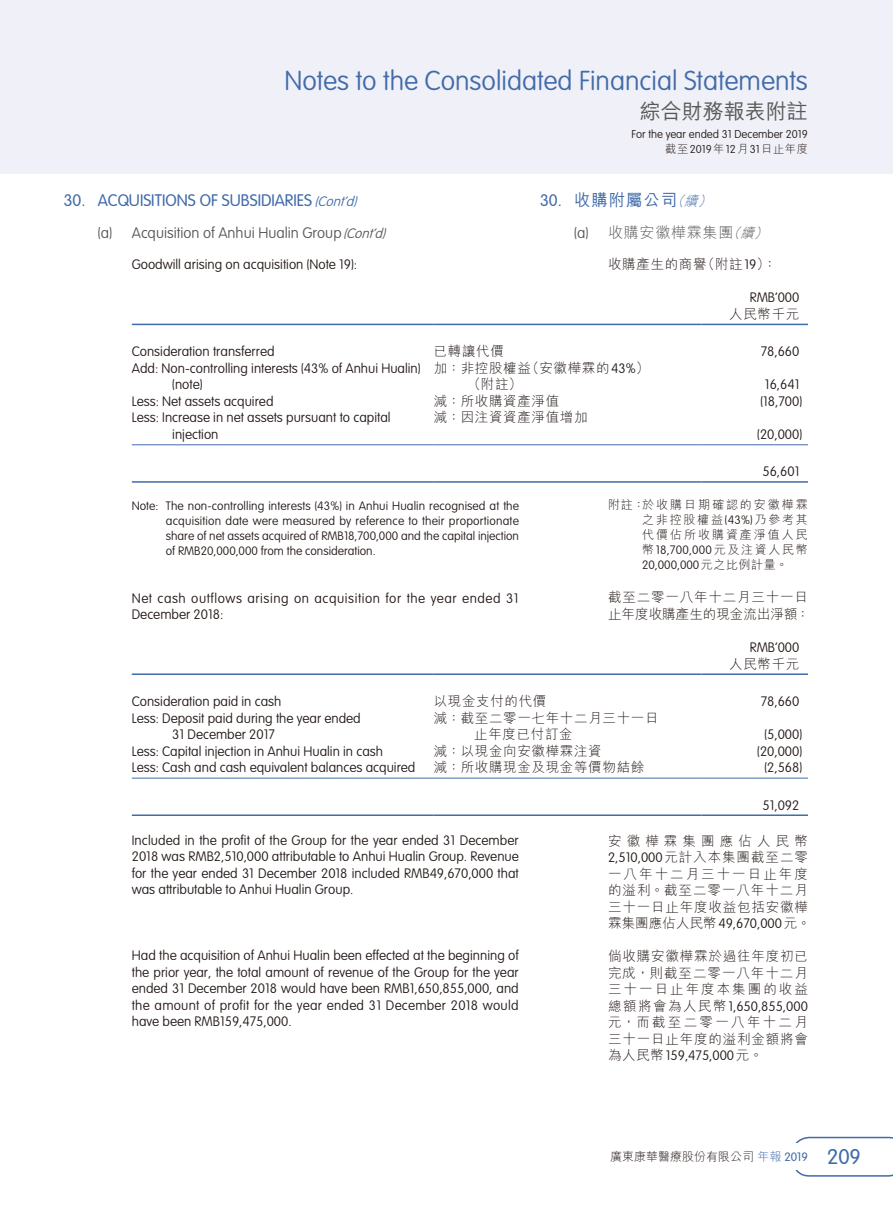
<style>
.page{position:relative;width:893px;height:1212px;background:#fff}
.page>*{position:absolute;margin:0;border:0;box-sizing:border-box;transform-origin:0 0}
.t1{font:100 27px "VAG Rounded Std";color:#416ba9}
.t2{font:500 21px "M Hei HK";color:#595857}
.t3{font:300 16.5px "VAG Rounded Std";color:#416ba9}
.t4{font:500 16.5px "M Hei HK";letter-spacing:.05em;color:#416ba9}
.t5{font:100 15px "VAG Rounded Std";color:#595857}
.t6{font:300 15px "M Hei HK";letter-spacing:.05em;color:#595857}
.t7{font:100 13.5px/16.5px "VAG Rounded Std";color:#231916}
.t8{font:300 13.5px/16.5px "M Hei HK";letter-spacing:.06em;color:#231916}
.t9{font:100 13.5px/16.5px "VAG Rounded Std";letter-spacing:.04em;color:#231916}
.t10{font:300 13.5px/16.5px "M Hei HK";letter-spacing:.035em;color:#231916}
.t11{font:100 12px/15px "VAG Rounded Std";color:#231916;text-align:justify}
.t12{font:300 12px/15px "M Hei HK";letter-spacing:.165em;color:#231916;text-align:justify}
.t13{font:300 12px "M Hei HK";color:#231916}
.t14{font:100 11.25px "VAG Rounded Std";color:#231916}
.t15{font:300 11.25px "M Hei HK";letter-spacing:.05em;color:#231916}
.s1{font-family:"VAG Rounded Std";font-weight:100}
.s2{font-weight:100;font-style:italic;font-size:13.5px}
.s3{font-style:italic;font-size:13.5px}
.s4{font-family:"VAG Rounded Std";font-weight:300}
.s5{font-weight:300;font-style:italic;font-size:13.5px}
.s6{font-family:"M Hei HK";font-weight:300}
.s7{color:#416ba9}
.s8{font-family:"VAG Rounded Std";color:#416ba9}
.s9{font-family:"VAG Rounded Std";font-size:21px;color:#416ba9}
</style>
<div class="page">
<div style="left:0;top:0;width:893px;height:174px;background:#eff0f8"></div>
<svg style="left:795px;top:1137px;width:98px;height:39px"></svg>
<div style="left:607px;top:1143px;width:201px;height:27px;background:#fff"></div>
<hr style="left:132px;top:324px;width:302px;height:1px;background:#416ba9">
<hr style="left:434px;top:324px;width:268px;height:1px;background:#416ba9">
<hr style="left:702px;top:324px;width:106px;height:1px;background:#416ba9">
<hr style="left:132px;top:444px;width:302px;height:1px;background:#416ba9">
<hr style="left:434px;top:444px;width:268px;height:1px;background:#416ba9">
<hr style="left:702px;top:444px;width:106px;height:1px;background:#416ba9">
<hr style="left:132px;top:481px;width:302px;height:2px;background:#416ba9">
<hr style="left:434px;top:481px;width:268px;height:2px;background:#416ba9">
<hr style="left:702px;top:481px;width:106px;height:2px;background:#416ba9">
<hr style="left:132px;top:673px;width:302px;height:2px;background:#416ba9">
<hr style="left:434px;top:673px;width:268px;height:2px;background:#416ba9">
<hr style="left:702px;top:673px;width:106px;height:2px;background:#416ba9">
<hr style="left:132px;top:778px;width:302px;height:1px;background:#416ba9">
<hr style="left:434px;top:778px;width:268px;height:1px;background:#416ba9">
<hr style="left:702px;top:778px;width:106px;height:1px;background:#416ba9">
<hr style="left:132px;top:814px;width:302px;height:2px;background:#416ba9">
<hr style="left:434px;top:814px;width:268px;height:2px;background:#416ba9">
<hr style="left:702px;top:814px;width:106px;height:2px;background:#416ba9">
<h1 class="t1" style="left:284px;top:66px;width:525px">Notes to the Consolidated Financial Statements</h1>
<h2 class="t2" style="left:640px;top:96px;width:170px">綜合財務報表附註</h2>
<p class="t14" style="left:632px;top:127px;width:178px">For the year ended 31 December 2019</p>
<p class="t15" style="left:665px;top:143px;width:144px">截至<span class="s1">2019</span>年<span class="s1">12</span>月<span class="s1">31</span>日止年度</p>
<p class="t3" style="left:64px;top:191px;width:298px">30. ACQUISITIONS OF SUBSIDIARIES <span class="s2">(Cont’d)</span></p>
<p class="t5" style="left:98px;top:224px;width:293px">(a) Acquisition of Anhui Hualin Group <span class="s3">(Cont’d)</span></p>
<p class="t7" style="left:132px;top:257px;width:227px">Goodwill arising on acquisition (Note 19):</p>
<p class="t4" style="left:540px;top:188px;width:176px"><span class="s4">30.</span> 收購附屬公司<span class="s5">（續）</span></p>
<p class="t6" style="left:574px;top:225px;width:198px"><span class="s1">(a)</span> 收購安徽樺霖集團<span class="s3">（續）</span></p>
<p class="t8" style="left:608px;top:256px;width:170px">收購產生的商譽（附註<span class="s1">19</span>）：</p>
<p class="t7" style="left:750px;top:290px;width:51px">RMB’000</p>
<p class="t8" style="left:729px;top:305px;width:72px">人民幣千元</p>
<p class="t7" style="left:132px;top:344px;width:144px">Consideration transferred</p>
<p class="t8" style="left:434px;top:343px;width:72px">已轉讓代價</p>
<p class="t7" style="left:761px;top:344px;width:40px">78,660</p>
<p class="t7" style="left:172px;top:360px;width:250px;text-indent:-40px">Add: Non-controlling interests (43% of Anhui Hualin) (note)</p>
<p class="t8" style="left:467px;top:359px;width:183px;text-indent:-34px">加：非控股權益（安徽樺霖的<span class="s1">43%</span>）（附註）</p>
<p class="t7" style="left:765px;top:377px;width:36px">16,641</p>
<p class="t7" style="left:132px;top:393px;width:143px">Less: Net assets acquired</p>
<p class="t8" style="left:434px;top:392px;width:127px">減：所收購資產淨值</p>
<p class="t7" style="left:760px;top:393px;width:43px">(18,700)</p>
<p class="t7" style="left:172px;top:410px;width:220px;text-indent:-40px">Less: Increase in net assets pursuant to capital injection</p>
<p class="t8" style="left:434px;top:409px;width:155px">減：因注資資產淨值增加</p>
<p class="t7" style="left:757px;top:426px;width:46px">(20,000)</p>
<p class="t7" style="left:762px;top:464px;width:38px">56,601</p>
<p class="t11" style="left:166px;top:499px;width:355px;text-indent:-34px">Note: The non-controlling interests (43%) in Anhui Hualin recognised at the acquisition date were measured by reference to their proportionate share of net assets acquired of RMB18,700,000 and the capital injection of RMB20,000,000 from the consideration.</p>
<p class="t9" style="left:132px;top:590px;width:388px">Net cash outflows arising on acquisition for the year ended 31<br>December 2018:</p>
<p class="t12" style="left:642px;top:497px;width:167px;text-indent:-34px">附註：於收購日期確認的安徽樺霖之非控股權益<span class="s1">(43%)</span>乃參考其代價佔所收購資產淨值人民</p>
<p class="t11" style="left:642px;top:543px;width:167px"><span class="s6">幣</span>18,700,000<span class="s6">元及注資人民幣<br></span>20,000,000<span class="s6">元之比例計量。</span></p>
<p class="t10" style="left:608px;top:589px;width:203px">截至二零一八年十二月三十一日止年度收購產生的現金流出淨額：</p>
<p class="t7" style="left:750px;top:640px;width:51px">RMB’000</p>
<p class="t8" style="left:729px;top:655px;width:72px">人民幣千元</p>
<p class="t7" style="left:132px;top:694px;width:151px">Consideration paid in cash</p>
<p class="t8" style="left:434px;top:693px;width:114px">以現金支付的代價</p>
<p class="t7" style="left:761px;top:694px;width:40px">78,660</p>
<p class="t7" style="left:172px;top:710px;width:190px;text-indent:-40px">Less: Deposit paid during the year ended<br>31 December 2017</p>
<p class="t8" style="left:474px;top:709px;width:186px;text-indent:-40px">減：截至二零一七年十二月三十一日止年度已付訂金</p>
<p class="t7" style="left:764px;top:727px;width:39px">(5,000)</p>
<p class="t7" style="left:132px;top:743px;width:253px">Less: Capital injection in Anhui Hualin in cash</p>
<p class="t8" style="left:434px;top:742px;width:170px">減：以現金向安徽樺霖注資</p>
<p class="t7" style="left:757px;top:743px;width:46px">(20,000)</p>
<p class="t7" style="left:132px;top:760px;width:285px">Less: Cash and cash equivalent balances acquired</p>
<p class="t8" style="left:434px;top:759px;width:212px">減：所收購現金及現金等價物結餘</p>
<p class="t7" style="left:764px;top:760px;width:39px">(2,568)</p>
<p class="t7" style="left:762px;top:797px;width:38px">51,092</p>
<p class="t7" style="left:132px;top:832px;width:388px;text-align:justify">Included in the profit of the Group for the year ended 31 December 2018 was RMB2,510,000 attributable to Anhui Hualin Group. Revenue for the year ended 31 December 2018 included RMB49,670,000 that was attributable to Anhui Hualin Group.</p>
<p class="t8" style="left:608px;top:832px;width:204px">安徽樺霖集團應佔人民幣<br><span class="s1">2,510,000</span>元計入本集團截至二零一八年十二月三十一日止年度的溢利。截至二零一八年十二月三十一日止年度收益包括安徽樺霖集團應佔人民幣<span class="s1">49,670,000</span>元。</p>
<p class="t8" style="left:608px;top:948px;width:201px;text-align:justify">倘收購安徽樺霖於過往年度初已完成，則截至二零一八年十二月三十一日止年度本集團的收益</p>
<p class="t7" style="left:608px;top:998px;width:201px"><span class="s6">總額將會為人民幣</span>1,650,855,000</p>
<p class="t8" style="left:608px;top:1014px;width:201px">元，而截至二零一八年十二月三十一日止年度的溢利金額將會</p>
<p class="t7" style="left:608px;top:1047px;width:156px"><span class="s6">為人民幣</span>159,475,000<span class="s6">元。</span></p>
<p class="t7" style="left:132px;top:947px;width:388px;text-align:justify">Had the acquisition of Anhui Hualin been effected at the beginning of the prior year, the total amount of revenue of the Group for the year ended 31 December 2018 would have been RMB1,650,855,000, and the amount of profit for the year ended 31 December 2018 would have been RMB159,475,000.</p>
<p class="t13" style="left:610px;top:1151px;width:252px">廣東康華醫療股份有限公司 <span class="s7">年報</span> <span class="s8">2019</span> <span class="s9">209</span></p>
</div>
